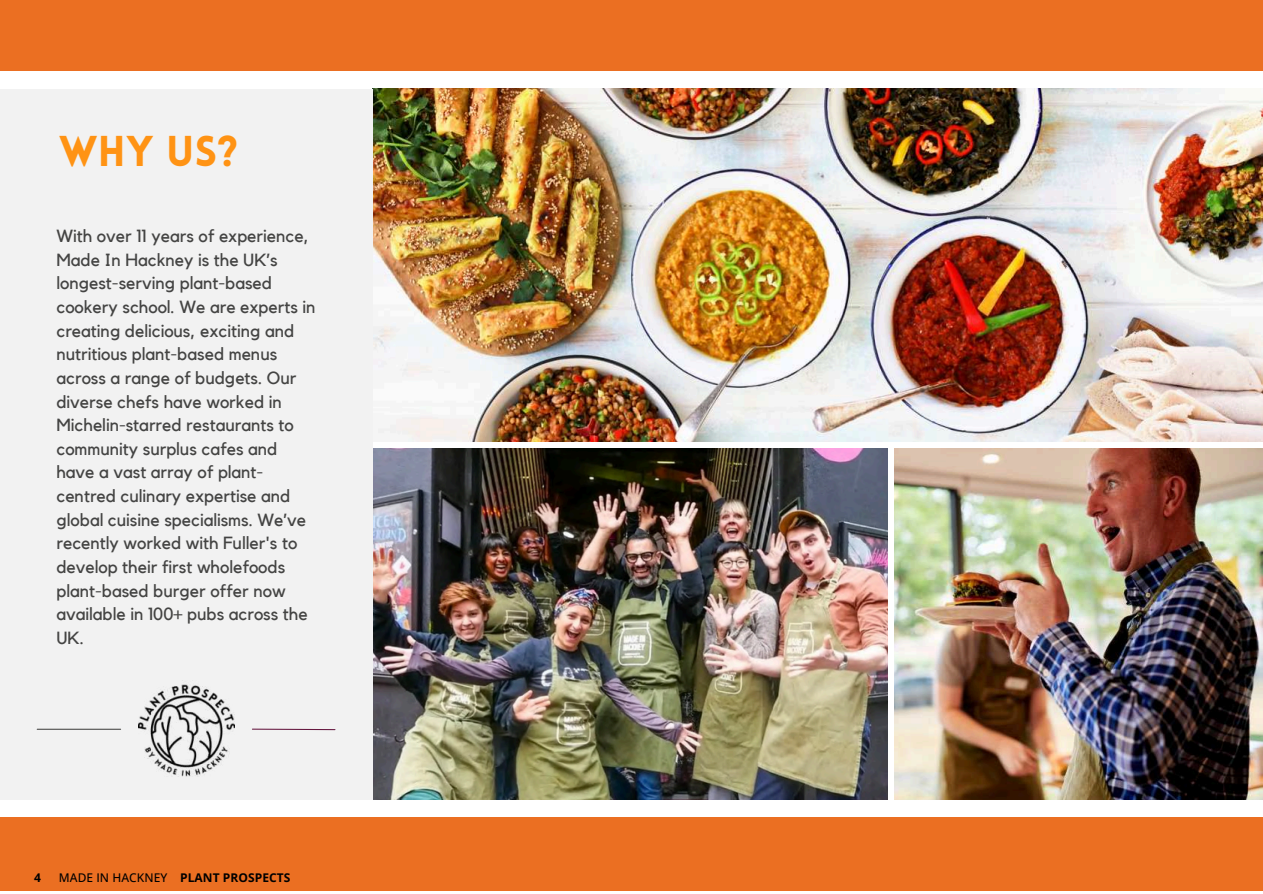
<style>
.page{position:relative;width:1263px;height:894px;background:#fff}
.page>*{position:absolute;margin:0;border:0;box-sizing:border-box;transform-origin:0 0}
.t1{font:900 42.15px "Lovelo";color:#ff9314}
.t2{font:17.55px/23.7px "Kollektif";color:#444443}
.t3{font:700 12px "Open Sans";letter-spacing:.005em;color:#000}
.s1{font-weight:500}
</style>
<div class="page">
<img style="left:372px;top:88px;width:891px;height:353px">
<img style="left:372px;top:448px;width:515px;height:351px">
<img style="left:894px;top:448px;width:368px;height:351px">
<div style="left:0;top:89px;width:372px;height:710px;background:#f2f2f2"></div>
<hr style="left:37px;top:728px;width:84px;height:1px;background:#444443">
<svg style="left:252px;top:728px;width:84px;height:2px"></svg>
<img style="left:138px;top:684px;width:96px;height:92px">
<div style="left:0;top:817px;width:1263px;height:73px;background:#eb6f22"></div>
<div style="left:0;top:0;width:1263px;height:71px;background:#eb6f22"></div>
<h1 class="t1" style="left:59px;top:125px;width:180px">WHY US?</h1>
<p class="t2" style="left:56px;top:224px;width:261px">With over 11 years of experience,<br>Made In Hackney is the UK’s longest-serving plant-based cookery school. We are experts in creating delicious, exciting and nutritious plant-based menus across a range of budgets. Our diverse chefs have worked in<br>Michelin-starred restaurants to community surplus cafes and have a vast array of plant&shy;centred culinary expertise and global cuisine specialisms. We’ve recently worked with Fuller's to develop their first wholefoods plant-based burger offer now available in 100+ pubs across the<br>UK.</p>
<p class="t3" style="left:34px;top:868px;width:8px">4</p>
<p class="t3" style="left:59px;top:869px;width:233px"><span class="s1">MADE IN HACKNEY</span> PLANT PROSPECTS</p>
</div>
